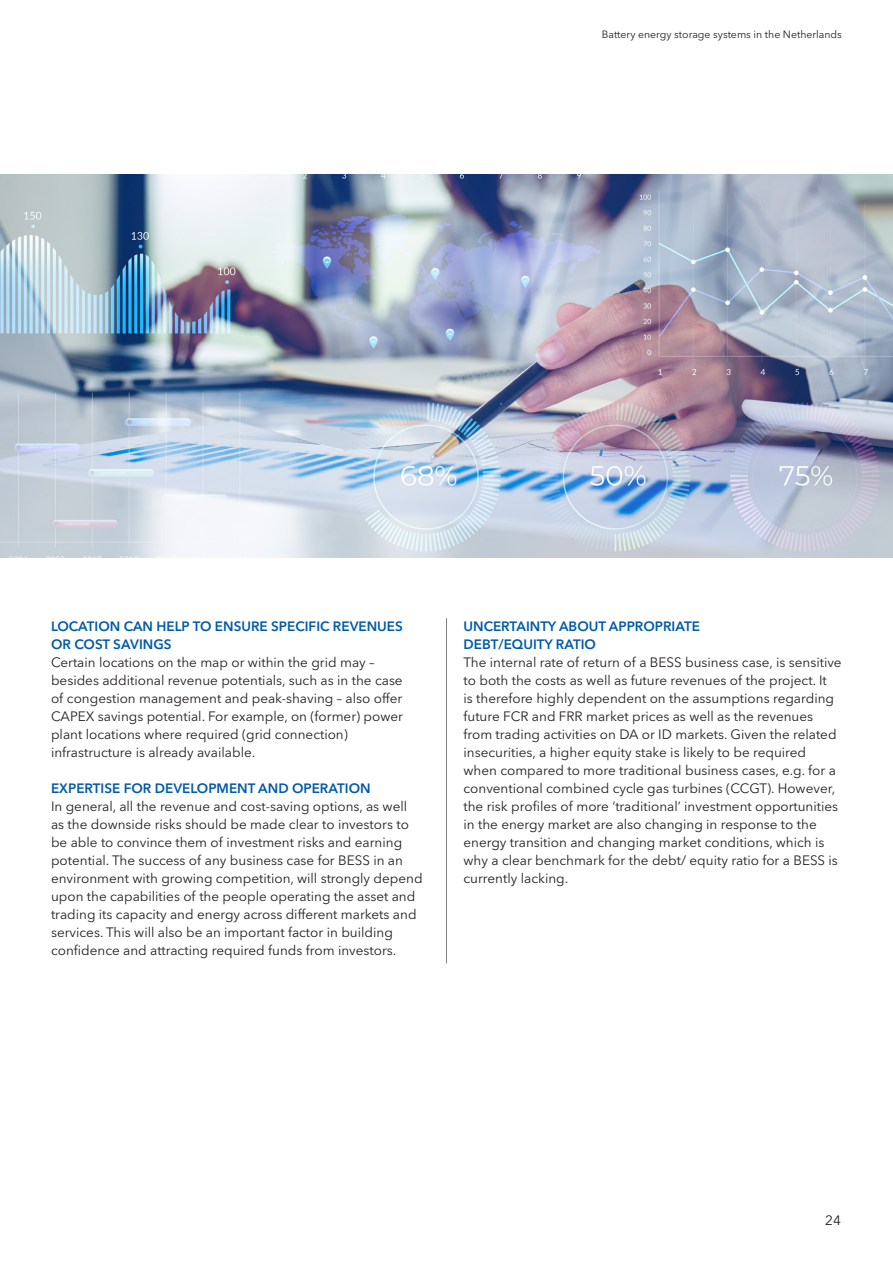
<style>
.page{position:relative;width:893px;height:1263px;background:#fff}
.page>*{position:absolute;margin:0;border:0;box-sizing:border-box;transform-origin:0 0}
.Bodycopy_9pt{font:13.5px/18px "Avenir Next LT Pro";color:#231f20}
.Bodycopy_9pt-2{font:600 13.5px "Avenir Next LT Pro";color:#015aaa}
.t1{font:10.5px "Avenir Next LT Pro";color:#231f20}
</style>
<div class="page">
<hr style="left:446px;top:618px;width:1px;height:345px;background:#808285">
<img style="left:0;top:174px;width:893px;height:384px">
<p class="t1" style="left:602px;top:28px;width:242px">Battery energy storage systems in the Netherlands</p>
<p class="Bodycopy_9pt-2" style="left:51px;top:618px;width:353px">LOCATION CAN HELP TO ENSURE SPECIFIC REVENUES</p>
<p class="Bodycopy_9pt-2" style="left:51px;top:636px;width:122px">OR COST SAVINGS</p>
<p class="Bodycopy_9pt" style="left:51px;top:653px;width:325px">Certain locations on the map or within the grid may –</p>
<p class="Bodycopy_9pt" style="left:51px;top:671px;width:353px">besides additional revenue potentials, such as in the case</p>
<p class="Bodycopy_9pt" style="left:51px;top:689px;width:354px;text-align:justify">of congestion management and peak-shaving – also offer CAPEX savings potential. For example, on (former) power plant locations where required (grid connection)</p>
<p class="Bodycopy_9pt" style="left:51px;top:743px;width:206px">infrastructure is already available.</p>
<p class="Bodycopy_9pt-2" style="left:51px;top:780px;width:321px">EXPERTISE FOR DEVELOPMENT AND OPERATION</p>
<p class="Bodycopy_9pt" style="left:51px;top:797px;width:358px">In general, all the revenue and cost-saving options, as well</p>
<p class="Bodycopy_9pt" style="left:51px;top:815px;width:359px">as the downside risks should be made clear to investors to</p>
<p class="Bodycopy_9pt" style="left:51px;top:833px;width:373px">be able to convince them of investment risks and earning potential. The success of any business case for BESS in an environment with growing competition, will strongly depend upon the capabilities of the people operating the asset and trading its capacity and energy across different markets and services. This will also be an important factor in building</p>
<p class="Bodycopy_9pt" style="left:51px;top:941px;width:347px">confidence and attracting required funds from investors.</p>
<p class="Bodycopy_9pt-2" style="left:463px;top:618px;width:238px">UNCERTAINTY ABOUT APPROPRIATE</p>
<p class="Bodycopy_9pt-2" style="left:463px;top:636px;width:134px">DEBT/EQUITY RATIO</p>
<p class="Bodycopy_9pt" style="left:463px;top:653px;width:380px">The internal rate of return of a BESS business case, is sensitive to both the costs as well as future revenues of the project. It<br>is therefore highly dependent on the assumptions regarding future FCR and FRR market prices as well as the revenues from trading activities on DA or ID markets. Given the related insecurities, a higher equity stake is likely to be required when compared to more traditional business cases, e.g. for a conventional combined cycle gas turbines (CCGT). However, the risk profiles of more ‘traditional’ investment opportunities in the energy market are also changing in response to the energy transition and changing market conditions, which is why a clear benchmark for the debt/ equity ratio for a BESS is currently lacking.</p>
<p class="Bodycopy_9pt" style="left:825px;top:1211px;width:17px">24</p>
</div>
